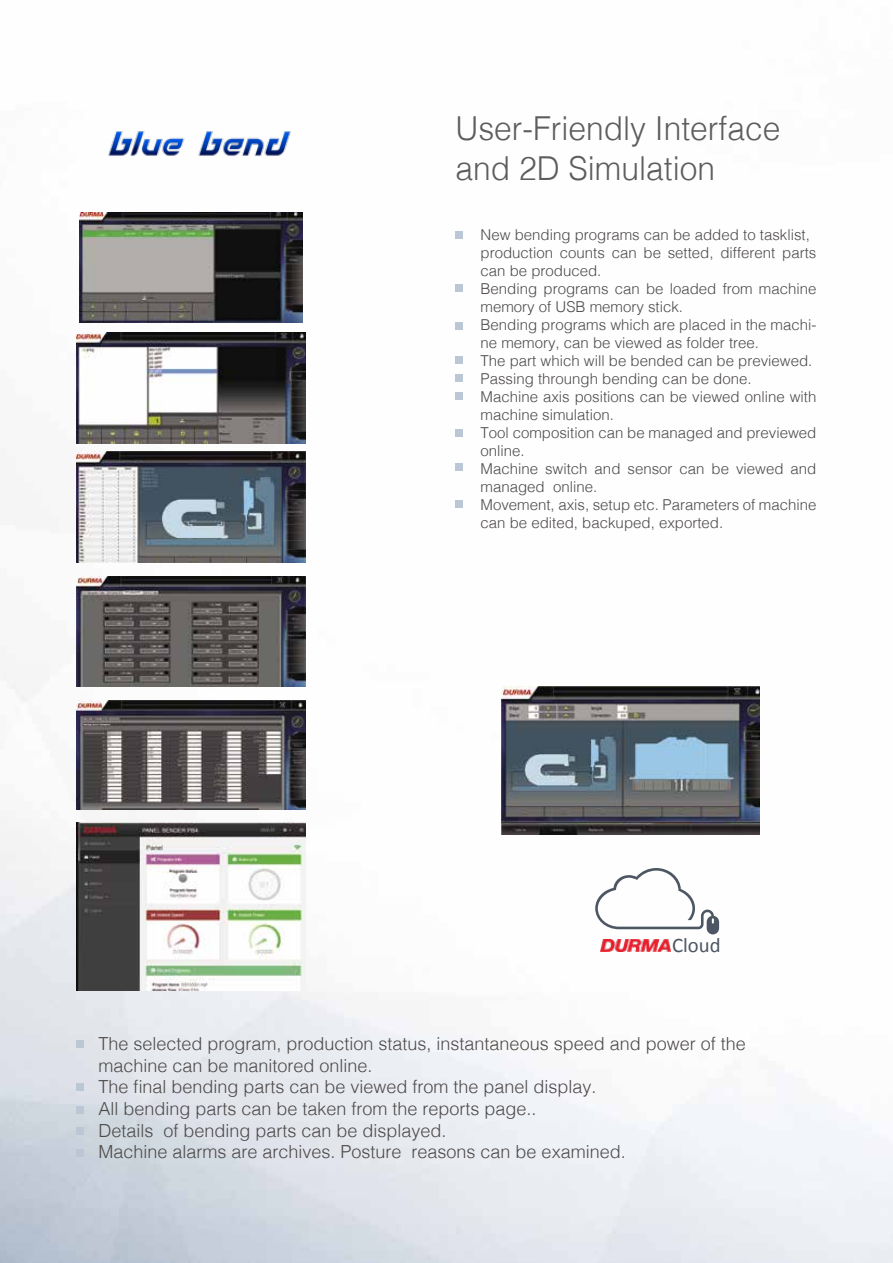
<style>
.page{position:relative;width:893px;height:1263px;background:#fff}
.page>*{position:absolute;margin:0;border:0;box-sizing:border-box;transform-origin:0 0}
.t1{font:300 33px/39.6px "Helvetica";color:#5d5d5d;scale:.96 1}
.t2{font:20.7px "Calibri";color:#4d5663}
.t3{font:300 18px/21.6px "Helvetica";color:#4d4949}
.t4{font:300 15px/18px "Helvetica";color:#4d4949}
</style>
<div class="page">
<img style="left:0;top:238px;width:893px;height:1025px">
<div style="left:455px;top:231px;width:8px;height:7px;background:#bbc7d4"></div>
<div style="left:455px;top:284px;width:8px;height:7px;background:#bbc7d4"></div>
<div style="left:455px;top:323px;width:8px;height:7px;background:#bbc7d4"></div>
<div style="left:455px;top:356px;width:8px;height:7px;background:#bbc7d4"></div>
<div style="left:455px;top:374px;width:8px;height:7px;background:#bbc7d4"></div>
<div style="left:455px;top:392px;width:8px;height:8px;background:#bbc7d4"></div>
<div style="left:455px;top:429px;width:8px;height:7px;background:#bbc7d4"></div>
<div style="left:455px;top:501px;width:8px;height:7px;background:#bbc7d4"></div>
<div style="left:455px;top:463px;width:8px;height:8px;background:#bbc7d4"></div>
<img style="left:108px;top:131px;width:183px;height:25px">
<img style="left:79px;top:212px;width:224px;height:111px">
<img style="left:77px;top:333px;width:229px;height:110px">
<img style="left:502px;top:687px;width:257px;height:147px">
<img style="left:77px;top:452px;width:229px;height:110px">
<img style="left:77px;top:576px;width:229px;height:111px">
<img style="left:77px;top:701px;width:229px;height:109px">
<img style="left:77px;top:823px;width:229px;height:167px">
<div style="left:77px;top:1040px;width:7px;height:8px;background:#bbc7d4"></div>
<div style="left:77px;top:1127px;width:7px;height:8px;background:#bbc7d4"></div>
<div style="left:77px;top:1149px;width:7px;height:7px;background:#bbc7d4"></div>
<div style="left:77px;top:1106px;width:7px;height:7px;background:#bbc7d4"></div>
<div style="left:77px;top:1083px;width:7px;height:8px;background:#bbc7d4"></div>
<svg style="left:595px;top:868px;width:124px;height:66px"></svg>
<img style="left:600px;top:939px;width:70px;height:12px">
<h1 class="t1" style="left:455px;top:106px;width:340px">User-Friendly Interface and 2D Simulation</h1>
<p class="t4" style="left:481px;top:224px;width:337px">New bending programs can be added to tasklist, production counts can be setted, different parts can be produced.<br>Bending programs can be loaded from machine memory of USB memory stick.<br>Bending programs which are placed in the machi&shy;ne memory, can be viewed as folder tree.<br>The part which will be bended can be previewed.<br>Passing throungh bending can be done.<br>Machine axis positions can be viewed online with machine simulation.<br>Tool composition can be managed and previewed online.<br>Machine switch and sensor can be viewed and managed online.<br>Movement, axis, setup etc. Parameters of machine can be edited, backuped, exported.</p>
<h2 class="t2" style="left:672px;top:932px;width:50px">Cloud</h2>
<p class="t3" style="left:98px;top:1032px;width:649px">The selected program, production status, instantaneous speed and power of the machine can be manitored online.<br>The final bending parts can be viewed from the panel display.<br>All bending parts can be taken from the reports page..<br>Details of bending parts can be displayed.<br>Machine alarms are archives. Posture reasons can be examined.</p>
</div>
